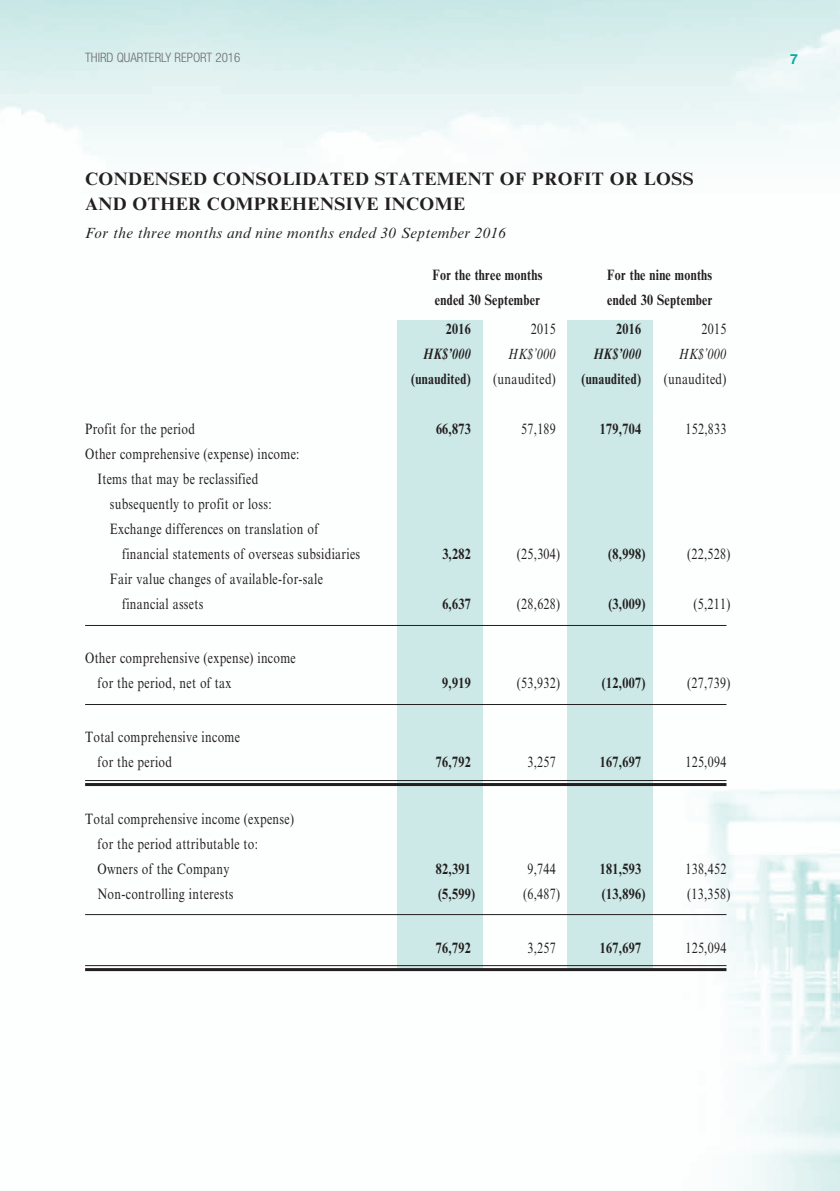
<style>
.page{position:relative;width:840px;height:1191px;background:#fff}
.page>*{position:absolute;margin:0;border:0;box-sizing:border-box;transform-origin:0 0}
.t1{font:700 18px/25px "Times New Roman MT Std";letter-spacing:.025em;color:#231f20}
.t2{font:15px/25px "Times New Roman MT Std";letter-spacing:.025em;color:#231f20;scale:.8 1}
.t3{font:700 15px "Times New Roman MT Std";letter-spacing:.025em;color:#231f20;scale:.8 1}
.t4{font:italic 15px "Times New Roman MT Std";letter-spacing:.025em;color:#231f20}
.t5{font:italic 700 15px "Times New Roman MT Std";letter-spacing:.025em;color:#231f20;scale:.8 1}
.t6{font:italic 15px "Times New Roman MT Std";letter-spacing:.025em;color:#231f20;scale:.8 1}
.t7{font:700 14px "Helvetica LT Std";color:#00aca2}
.t8{font:300 condensed 13px "Helvetica Neue LT Std";color:#6c6d70}
</style>
<div class="page">
<img style="left:0;top:0;width:839px;height:1191px">
<div style="left:397px;top:320px;width:85px;height:650px;background:#cce9e7"></div>
<div style="left:567px;top:320px;width:85px;height:648px;background:#cce9e7"></div>
<hr style="left:85px;top:625px;width:641px;height:1px;background:#231f20">
<hr style="left:85px;top:704px;width:641px;height:1px;background:#231f20">
<hr style="left:85px;top:780px;width:641px;height:1px;background:#231f20">
<hr style="left:85px;top:783px;width:641px;height:3px;background:#231f20">
<hr style="left:85px;top:914px;width:641px;height:1px;background:#231f20">
<hr style="left:85px;top:965px;width:641px;height:1px;background:#231f20">
<hr style="left:85px;top:968px;width:641px;height:3px;background:#231f20">
<p class="t8" style="left:85px;top:50px;width:157px">THIRD QUARTERLY REPORT 2016</p>
<p class="t7" style="left:789px;top:51px;width:9px">7</p>
<p class="t1" style="left:85px;top:166px;width:609px">CONDENSED CONSOLIDATED STATEMENT OF PROFIT OR LOSS<br>AND OTHER COMPREHENSIVE INCOME</p>
<p class="t4" style="left:85px;top:225px;width:422px">For the three months and nine months ended 30 September 2016</p>
<p class="t3" style="left:432px;top:266px;width:139px">For the three months</p>
<p class="t3" style="left:607px;top:266px;width:132px">For the nine months</p>
<p class="t3" style="left:434px;top:291px;width:133px">ended 30 September</p>
<p class="t3" style="left:606px;top:291px;width:133px">ended 30 September</p>
<p class="t3" style="left:445px;top:320px;width:33px">2016</p>
<p class="t2" style="left:530px;top:317px;width:33px">2015</p>
<p class="t3" style="left:615px;top:320px;width:33px">2016</p>
<p class="t2" style="left:701px;top:317px;width:33px">2015</p>
<p class="t5" style="left:423px;top:345px;width:61px">HK$’000</p>
<p class="t6" style="left:508px;top:346px;width:61px">HK$’000</p>
<p class="t5" style="left:593px;top:345px;width:61px">HK$’000</p>
<p class="t6" style="left:678px;top:346px;width:61px">HK$’000</p>
<p class="t3" style="left:411px;top:370px;width:76px">(unaudited)</p>
<p class="t2" style="left:493px;top:367px;width:80px">(unaudited)</p>
<p class="t3" style="left:581px;top:370px;width:76px">(unaudited)</p>
<p class="t2" style="left:663px;top:367px;width:80px">(unaudited)</p>
<p class="t2" style="left:85px;top:417px;width:139px">Profit for the period</p>
<p class="t3" style="left:436px;top:420px;width:45px">66,873</p>
<p class="t2" style="left:521px;top:417px;width:45px">57,189</p>
<p class="t3" style="left:599px;top:420px;width:53px">179,704</p>
<p class="t2" style="left:685px;top:417px;width:53px">152,833</p>
<p class="t2" style="left:85px;top:442px;width:269px">Other comprehensive (expense) income:</p>
<p class="t2" style="left:97px;top:467px;width:202px">Items that may be reclassified</p>
<p class="t2" style="left:110px;top:492px;width:204px">subsequently to profit or loss:</p>
<p class="t2" style="left:110px;top:517px;width:262px">Exchange differences on translation of</p>
<p class="t2" style="left:122px;top:542px;width:299px">financial statements of overseas subsidiaries</p>
<p class="t3" style="left:442px;top:545px;width:37px">3,282</p>
<p class="t2" style="left:516px;top:542px;width:56px">(25,304)</p>
<p class="t3" style="left:608px;top:545px;width:48px">(8,998)</p>
<p class="t2" style="left:686px;top:542px;width:56px">(22,528)</p>
<p class="t2" style="left:122px;top:567px;width:252px;text-indent:-12px">Fair value changes of available-for-sale financial assets</p>
<p class="t3" style="left:442px;top:595px;width:37px">6,637</p>
<p class="t2" style="left:516px;top:592px;width:56px">(28,628)</p>
<p class="t3" style="left:608px;top:595px;width:48px">(3,009)</p>
<p class="t2" style="left:693px;top:592px;width:48px">(5,211)</p>
<p class="t2" style="left:97px;top:646px;width:249px;text-indent:-12px">Other comprehensive (expense) income for the period, net of tax</p>
<p class="t2" style="left:97px;top:725px;width:180px;text-indent:-12px">Total comprehensive income for the period</p>
<p class="t2" style="left:97px;top:806px;width:247px;text-indent:-12px">Total comprehensive income (expense) for the period attributable to:<br>Owners of the Company</p>
<p class="t3" style="left:442px;top:674px;width:37px">9,919</p>
<p class="t2" style="left:516px;top:671px;width:56px">(53,932)</p>
<p class="t3" style="left:601px;top:674px;width:56px">(12,007)</p>
<p class="t2" style="left:686px;top:671px;width:56px">(27,739)</p>
<p class="t3" style="left:435px;top:753px;width:45px">76,792</p>
<p class="t2" style="left:527px;top:750px;width:37px">3,257</p>
<p class="t3" style="left:599px;top:753px;width:53px">167,697</p>
<p class="t2" style="left:685px;top:750px;width:53px">125,094</p>
<p class="t3" style="left:435px;top:859px;width:45px">82,391</p>
<p class="t2" style="left:527px;top:856px;width:37px">9,744</p>
<p class="t3" style="left:599px;top:859px;width:53px">181,593</p>
<p class="t2" style="left:685px;top:856px;width:53px">138,452</p>
<p class="t2" style="left:97px;top:881px;width:171px">Non-controlling interests</p>
<p class="t3" style="left:438px;top:884px;width:48px">(5,599)</p>
<p class="t2" style="left:523px;top:881px;width:48px">(6,487)</p>
<p class="t3" style="left:601px;top:884px;width:56px">(13,896)</p>
<p class="t2" style="left:686px;top:881px;width:56px">(13,358)</p>
<p class="t3" style="left:435px;top:938px;width:45px">76,792</p>
<p class="t2" style="left:527px;top:935px;width:37px">3,257</p>
<p class="t3" style="left:599px;top:938px;width:53px">167,697</p>
<p class="t2" style="left:685px;top:935px;width:53px">125,094</p>
</div>
